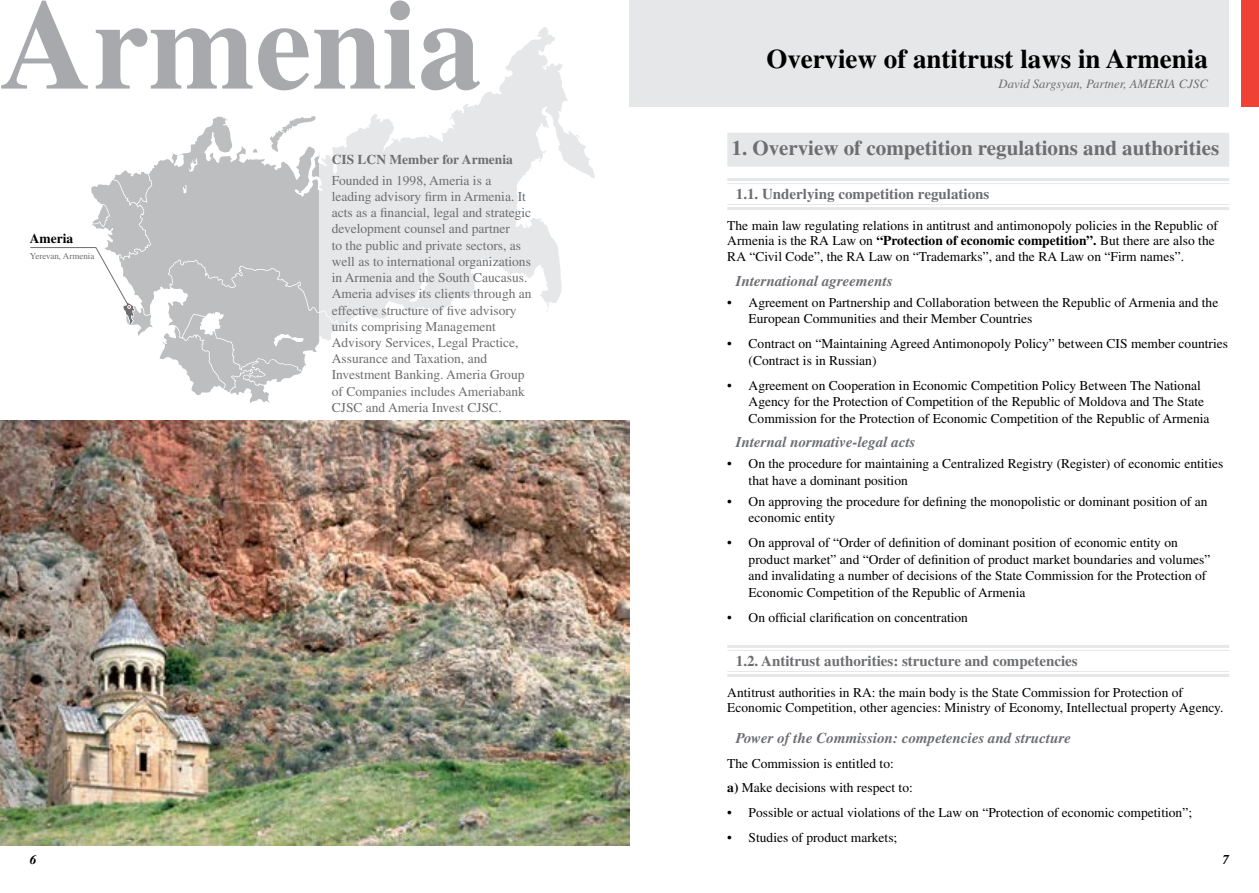
<style>
.page{position:relative;width:1259px;height:893px;background:#fff}
.page>*{position:absolute;margin:0;border:0;box-sizing:border-box;transform-origin:0 0}
.t1{font:700 127.5px "Times LT Std";color:#a7a9ac}
.t2{font:700 27px "Times LT Std";color:#000}
.t3{font:700 21px "Times LT Std";color:#6d6e71}
.t4{font:italic 700 15px "Times LT Std";color:#6d6e71}
.t5{font:700 15px "Times LT Std";color:#6d6e71}
.t6{font:13.5px/16.5px "Times LT Std";color:#000}
.t7{font:13.5px/16.2px "Times LT Std";color:#6d6e71}
.t8{font:700 13.5px "Times LT Std";color:#6d6e71}
.t9{font:700 13.5px "Times LT Std";color:#000}
.t10{font:italic 700 13.5px "Times LT Std";color:#000}
.t11{font:italic 12.75px "Times LT Std";color:#6d6e71}
.t12{font:9px "Times LT Std";color:#6d6e71}
.s1{font-weight:700}
</style>
<div class="page">
<div style="left:629px;top:0;width:600px;height:107px;background:#e6e7e8"></div>
<div style="left:1241px;top:0;width:18px;height:107px;background:#ef4136"></div>
<div style="left:727px;top:133px;width:502px;height:34px;background:#e6e7e8"></div>
<hr style="left:727px;top:178px;width:502px;height:3px;background:#e6e7e8">
<hr style="left:727px;top:183px;width:502px;height:1px;background:#e6e7e8">
<hr style="left:727px;top:204px;width:502px;height:1px;background:#e6e7e8">
<hr style="left:727px;top:207px;width:502px;height:3px;background:#e6e7e8">
<hr style="left:727px;top:645px;width:502px;height:3px;background:#e6e7e8">
<hr style="left:727px;top:650px;width:502px;height:1px;background:#e6e7e8">
<hr style="left:727px;top:671px;width:502px;height:1px;background:#e6e7e8">
<hr style="left:727px;top:674px;width:502px;height:3px;background:#e6e7e8">
<svg style="left:319px;top:27px;width:276px;height:314px"></svg>
<svg style="left:30px;top:116px;width:289px;height:287px"></svg>
<img style="left:0;top:420px;width:629px;height:425px">
<h1 class="t1" style="left:0;top:-31px;width:483px">Armenia</h1>
<p class="t9" style="left:30px;top:230px;width:45px">Ameria</p>
<p class="t12" style="left:30px;top:251px;width:66px">Yerevan, Armenia</p>
<p class="t8" style="left:332px;top:152px;width:183px">CIS LCN Member for Armenia</p>
<p class="t7" style="left:332px;top:172px;width:201px">Founded in 1998, Ameria is a leading advisory firm in Armenia. It acts as a financial, legal and strategic development counsel and partner<br>to the public and private sectors, as well as to international organizations in Armenia and the South Caucasus.<br>Ameria advises its clients through an effective structure of five advisory units comprising Management Advisory Services, Legal Practice, Assurance and Taxation, and Investment Banking. Ameria Group of Companies includes Ameriabank CJSC and Ameria Invest CJSC.</p>
<h2 class="t2" style="left:766px;top:43px;width:443px">Overview of antitrust laws in Armenia</h2>
<p class="t11" style="left:998px;top:76px;width:203px">David Sargsyan, Partner, AMERIA cjsc</p>
<h3 class="t3" style="left:731px;top:136px;width:489px">1. Overview of competition regulations and authorities</h3>
<p class="t5" style="left:736px;top:185px;width:255px">1.1. Underlying competition regulations</p>
<p class="t6" style="left:727px;top:217px;width:492px;line-height:15.8px">The main law regulating relations in antitrust and antimonopoly policies in the Republic of<br>Armenia is the RA Law on <span class="s1">“Protection of economic competition”.</span> But there are also the<br>RA “Civil Code”, the RA Law on “Trademarks”, and the RA Law on “Firm names”.</p>
<p class="t4" style="left:736px;top:272px;width:159px">International agreements</p>
<p class="t6" style="left:748px;top:294px;width:471px;text-indent:-21px">• Agreement on Partnership and Collaboration between the Republic of Armenia and the<br>European Communities and their Member Countries</p>
<p class="t6" style="left:748px;top:335px;width:481px;text-indent:-21px">• Contract on “Maintaining Agreed Antimonopoly Policy” between CIS member countries (Contract is in Russian)</p>
<p class="t6" style="left:748px;top:377px;width:462px;text-indent:-21px">• Agreement on Cooperation in Economic Competition Policy Between The National<br>Agency for the Protection of Competition of the Republic of Moldova and The State<br>Commission for the Protection of Economic Competition of the Republic of Armenia</p>
<p class="t4" style="left:736px;top:434px;width:181px">Internal normative-legal acts</p>
<p class="t6" style="left:748px;top:455px;width:476px;text-indent:-21px">• On the procedure for maintaining a Centralized Registry (Register) of economic entities that have a dominant position</p>
<p class="t6" style="left:748px;top:493px;width:460px;text-indent:-21px">• On approving the procedure for defining the monopolistic or dominant position of an economic entity</p>
<p class="t6" style="left:748px;top:534px;width:463px;text-indent:-21px">• On approval of “Order of definition of dominant position of economic entity on product market” and “Order of definition of product market boundaries and volumes” and invalidating a number of decisions of the State Commission for the Protection of Economic Competition of the Republic of Armenia</p>
<p class="t6" style="left:727px;top:609px;width:242px">• On official clarification on concentration</p>
<p class="t5" style="left:736px;top:652px;width:343px">1.2. Antitrust authorities: structure and competencies</p>
<p class="t6" style="left:727px;top:684px;width:497px;line-height:15.8px">Antitrust authorities in RA: the main body is the State Commission for Protection of<br>Economic Competition, other agencies: Ministry of Economy, Intellectual property Agency.</p>
<p class="t4" style="left:736px;top:729px;width:337px">Power of the Commission: competencies and structure</p>
<p class="t6" style="left:727px;top:751px;width:187px;line-height:24.3px">The Commission is entitled to:<br><span class="s1">a)</span> Make decisions with respect to:</p>
<p class="t6" style="left:727px;top:804px;width:466px">• Possible or actual violations of the Law on “Protection of economic competition”;</p>
<p class="t6" style="left:727px;top:829px;width:171px">• Studies of product markets;</p>
<p class="t10" style="left:30px;top:851px;width:8px">6</p>
<p class="t10" style="left:1222px;top:851px;width:8px">7</p>
</div>
